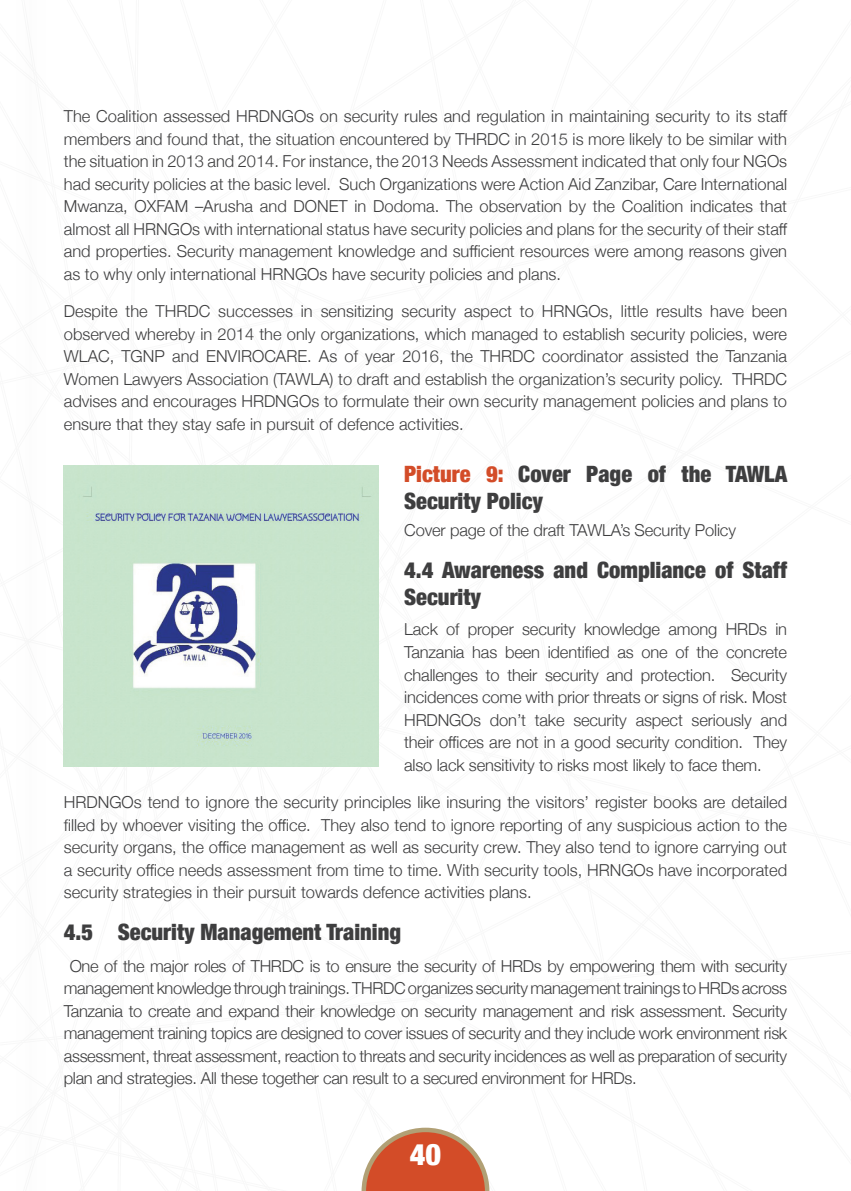
<style>
.page{position:relative;width:851px;height:1191px;background:#fff}
.page>*{position:absolute;margin:0;border:0;box-sizing:border-box;transform-origin:0 0}
.t1{font:900 condensed 30px "Helvetica Neue";color:#fff}
.t2{font:900 condensed 22.5px/27px "Helvetica Neue";color:#3e3e3f}
.t3{font:300 16.5px/22.5px "Helvetica Neue";color:#3e3e3f;text-align:justify}
.s1{color:#d34c28}
</style>
<div class="page">
<svg style="left:63px;top:465px;width:426px;height:726px"></svg>
<img style="left:64px;top:466px;width:315px;height:300px">
<p class="t3" style="left:64px;top:104px;width:725px">The Coalition assessed HRDNGOs on security rules and regulation in maintaining security to its staff members and found that, the situation encountered by THRDC in 2015 is more likely to be similar with the situation in 2013 and 2014. For instance, the 2013 Needs Assessment indicated that only four NGOs had security policies at the basic level. Such Organizations were Action Aid Zanzibar, Care International Mwanza, OXFAM –Arusha and DONET in Dodoma. The observation by the Coalition indicates that almost all HRNGOs with international status have security policies and plans for the security of their staff and properties. Security management knowledge and sufficient resources were among reasons given as to why only international HRNGOs have security policies and plans.</p>
<p class="t3" style="left:64px;top:299px;width:724px">Despite the THRDC successes in sensitizing security aspect to HRNGOs, little results have been observed whereby in 2014 the only organizations, which managed to establish security policies, were WLAC, TGNP and ENVIROCARE. As of year 2016, the THRDC coordinator assisted the Tanzania Women Lawyers Association (TAWLA) to draft and establish the organization’s security policy. THRDC advises and encourages HRDNGOs to formulate their own security management policies and plans to ensure that they stay safe in pursuit of defence activities.</p>
<h2 class="t2" style="left:404px;top:460px;width:384px"><span class="s1">Picture 9:</span> Cover Page of the TAWLA<br>Security Policy</h2>
<p class="t3" style="left:404px;top:518px;width:333px">Cover page of the draft TAWLA’s Security Policy</p>
<h2 class="t2" style="left:404px;top:556px;width:384px">4.4 Awareness and Compliance of Staff<br>Security</h2>
<p class="t3" style="left:404px;top:617px;width:384px">Lack of proper security knowledge among HRDs in Tanzania has been identified as one of the concrete challenges to their security and protection. Security incidences come with prior threats or signs of risk. Most HRDNGOs don’t take security aspect seriously and their offices are not in a good security condition. They also lack sensitivity to risks most likely to face them.</p>
<p class="t3" style="left:64px;top:789px;width:724px">HRDNGOs tend to ignore the security principles like insuring the visitors’ register books are detailed filled by whoever visiting the office. They also tend to ignore reporting of any suspicious action to the security organs, the office management as well as security crew. They also tend to ignore carrying out a security office needs assessment from time to time. With security tools, HRNGOs have incorporated security strategies in their pursuit towards defence activities plans.</p>
<h2 class="t2" style="left:64px;top:917px;width:339px">4.5 Security Management Training</h2>
<p class="t3" style="left:64px;top:953px;width:724px;text-indent:6px">One of the major roles of THRDC is to ensure the security of HRDs by empowering them with security management knowledge through trainings. THRDC organizes security management trainings to HRDs across Tanzania to create and expand their knowledge on security management and risk assessment. Security management training topics are designed to cover issues of security and they include work environment risk assessment, threat assessment, reaction to threats and security incidences as well as preparation of security plan and strategies. All these together can result to a secured environment for HRDs.</p>
<h1 class="t1" style="left:410px;top:1130px;width:33px">40</h1>
</div>
